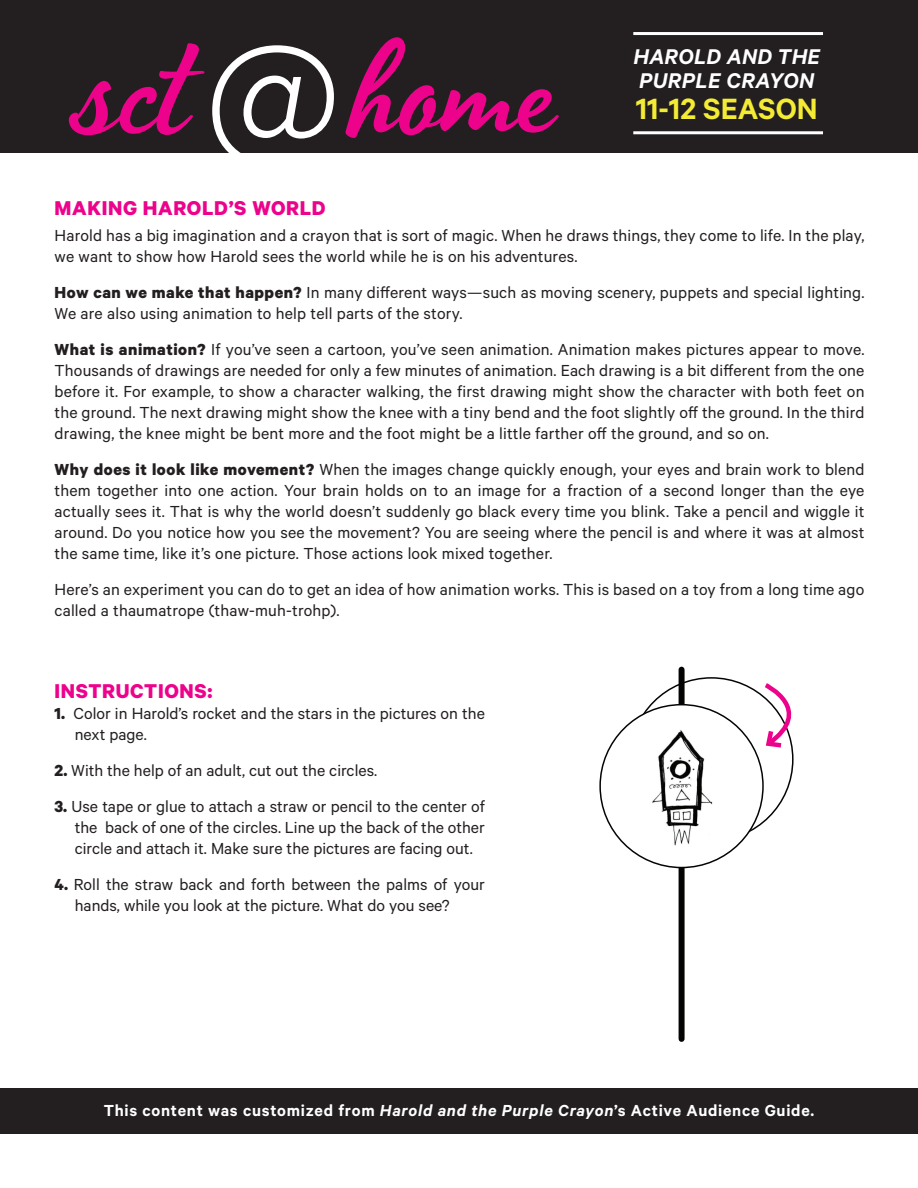
<style>
.page{position:relative;width:918px;height:1188px;background:#fff}
.page>*{position:absolute;margin:0;border:0;box-sizing:border-box;transform-origin:0 0}
.t1{font:300 173.85px "Calibre";color:#fff}
.t2{font:142.95px "Timeout";color:#ed028c}
.t3{font:600 33px "Calibre";color:#f4eb34}
.t4{font:italic 600 24px/24px "Calibre";letter-spacing:.01em;color:#fff}
.t5{font:700 22.5px "Calibre";letter-spacing:.03em;color:#ed028c}
.t6{font:18px/21px "Calibre";letter-spacing:.01em;color:#231f20}
.t7{font:600 18px "Calibre";letter-spacing:.04em;color:#fff}
.s1{font-weight:700}
.s2{font-style:italic}
</style>
<div class="page">
<div style="left:679px;top:670px;width:6px;height:369px;background:#040503"></div>
<div style="left:600px;top:705px;width:163px;height:163px;background:#fff;border-radius:50%"></div>
<div style="left:0;top:1088px;width:918px;height:46px;background:#231f20"></div>
<div style="left:0;top:0;width:918px;height:153px;background:#231f20"></div>
<hr style="left:633px;top:32px;width:190px;height:3px;background:#fff">
<hr style="left:633px;top:131px;width:190px;height:3px;background:#fff">
<img style="left:652px;top:730px;width:61px;height:116px">
<svg style="left:761px;top:683px;width:32px;height:67px"></svg>
<p class="t2" style="left:77px;top:4px;width:480px">sct home</p>
<p class="t1" style="left:206px;top:-12px;width:136px">@</p>
<p class="t4" style="left:633px;top:43px;width:188px">HAROLD AND THE<br>PURPLE CRAYON</p>
<p class="t3" style="left:636px;top:89px;width:183px">11-12 SEASON</p>
<p class="t5" style="left:55px;top:195px;width:273px">MAKING HAROLD’S WORLD</p>
<p class="t6" style="left:55px;top:224px;width:811px">Harold has a big imagination and a crayon that is sort of magic. When he draws things, they come to life. In the play, we want to show how Harold sees the world while he is on his adventures.</p>
<p class="t6" style="left:55px;top:281px;width:812px"><span class="s1">How can we make that happen?</span> In many different ways—such as moving scenery, puppets and special lighting.<br>We are also using animation to help tell parts of the story.</p>
<p class="t6" style="left:55px;top:338px;width:811px;text-align:justify"><span class="s1">What is animation?</span> If you’ve seen a cartoon, you’ve seen animation. Animation makes pictures appear to move.<br>Thousands of drawings are needed for only a few minutes of animation. Each drawing is a bit different from the one before it. For example, to show a character walking, the first drawing might show the character with both feet on the ground. The next drawing might show the knee with a tiny bend and the foot slightly off the ground. In the third drawing, the knee might be bent more and the foot might be a little farther off the ground, and so on.</p>
<p class="t6" style="left:55px;top:458px;width:812px;text-align:justify"><span class="s1">Why does it look like movement?</span> When the images change quickly enough, your eyes and brain work to blend them together into one action. Your brain holds on to an image for a fraction of a second longer than the eye actually sees it. That is why the world doesn’t suddenly go black every time you blink. Take a pencil and wiggle it around. Do you notice how you see the movement? You are seeing where the pencil is and where it was at almost the same time, like it’s one picture. Those actions look mixed together.</p>
<p class="t6" style="left:55px;top:578px;width:811px">Here’s an experiment you can do to get an idea of how animation works. This is based on a toy from a long time ago called a thaumatrope (thaw-muh-trohp).</p>
<p class="t5" style="left:55px;top:677px;width:159px">INSTRUCTIONS:</p>
<p class="t6" style="left:75px;top:702px;width:412px;text-indent:-20px"><span class="s1">1.</span> Color in Harold’s rocket and the stars in the pictures on the next page.</p>
<p class="t6" style="left:55px;top:759px;width:324px"><span class="s1">2.</span> With the help of an adult, cut out the circles.</p>
<p class="t6" style="left:75px;top:795px;width:412px;text-align:justify;text-indent:-20px"><span class="s1">3.</span> Use tape or glue to attach a straw or pencil to the center of the back of one of the circles. Line up the back of the other circle and attach it. Make sure the pictures are facing out.</p>
<p class="t6" style="left:75px;top:873px;width:412px;text-indent:-20px"><span class="s1">4.</span> Roll the straw back and forth between the palms of your hands, while you look at the picture. What do you see?</p>
<p class="t7" style="left:104px;top:1100px;width:712px">This content was customized from <span class="s2">Harold and the Purple Crayon</span>’s Active Audience Guide.</p>
</div>
